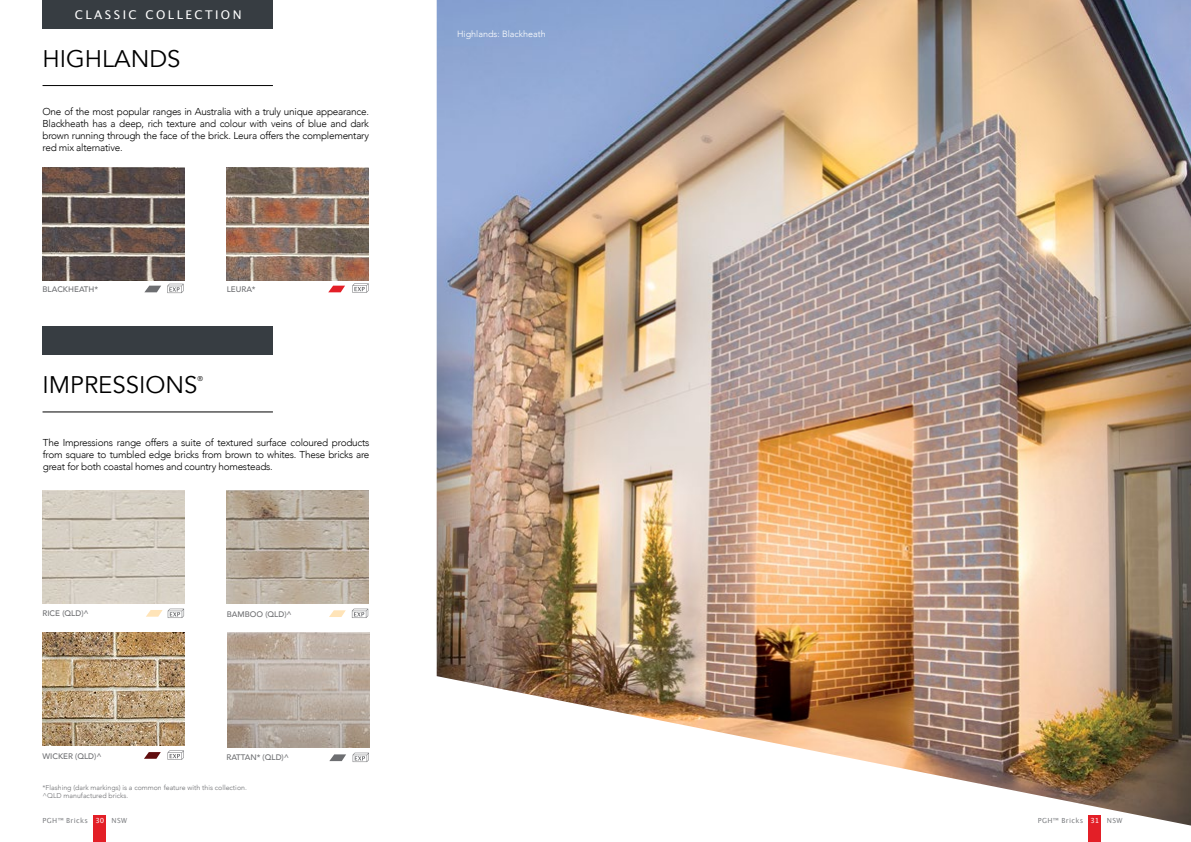
<style>
.page{position:relative;width:1191px;height:842px;background:#fff}
.page>*{position:absolute;margin:0;border:0;box-sizing:border-box;transform-origin:0 0}
.t1{font:24px "Avenir";color:#000}
.t2{font:12px "Lucida Grande";letter-spacing:.2em;color:#fff}
.t3{font:300 10px/12px "Avenir";letter-spacing:-.025em;color:#000;text-align:justify}
.t4{font:300 9px "Avenir";color:#fff}
.t5{font:500 8px "Avenir";color:#6d6e71}
.t6{font:300 7px/8.4px "Avenir";color:#6d6e71}
.t7{font:7px "Lucida Grande";letter-spacing:.05em;color:#808285}
.t8{font:7px "Lucida Grande";color:#fff}
.t9{font:300 7px "Avenir";color:#000}
</style>
<div class="page">
<div style="left:1088px;top:815px;width:13px;height:27px;background:#e31f27"></div>
<div style="left:94px;top:815px;width:12px;height:27px;background:#e31f27"></div>
<img style="left:227px;top:490px;width:142px;height:114px">
<svg style="left:352px;top:609px;width:16px;height:9px"></svg>
<svg style="left:329px;top:610px;width:17px;height:7px"></svg>
<img style="left:227px;top:632px;width:142px;height:115px">
<svg style="left:353px;top:753px;width:16px;height:9px"></svg>
<svg style="left:329px;top:754px;width:17px;height:7px"></svg>
<img style="left:43px;top:490px;width:141px;height:113px">
<svg style="left:146px;top:609px;width:38px;height:9px"></svg>
<img style="left:43px;top:632px;width:141px;height:114px">
<svg style="left:167px;top:750px;width:17px;height:10px"></svg>
<svg style="left:144px;top:752px;width:17px;height:7px"></svg>
<div style="left:43px;top:0;width:230px;height:28px;background:#373d42"></div>
<div style="left:43px;top:326px;width:230px;height:29px;background:#373d42"></div>
<img style="left:43px;top:167px;width:141px;height:114px">
<svg style="left:167px;top:284px;width:17px;height:9px"></svg>
<svg style="left:144px;top:286px;width:17px;height:6px"></svg>
<img style="left:227px;top:167px;width:141px;height:114px">
<svg style="left:352px;top:283px;width:17px;height:10px"></svg>
<svg style="left:328px;top:286px;width:17px;height:6px"></svg>
<hr style="left:43px;top:85px;width:230px;height:1px;background:#000">
<hr style="left:43px;top:411px;width:230px;height:1px;background:#000">
<img style="left:437px;top:0;width:754px;height:825px">
<p class="t2" style="left:75px;top:8px;width:168px">CLASSIC COLLECTION</p>
<h1 class="t1" style="left:43px;top:44px;width:139px">HIGHLANDS</h1>
<p class="t3" style="left:43px;top:105px;width:328px">One of the most popular ranges in Australia with a truly unique appearance.<br>Blackheath has a deep, rich texture and colour with veins of blue and dark brown running through the face of the brick. Leura offers the complementary red mix alternative.</p>
<p class="t5" style="left:43px;top:282px;width:57px">BLACKHEATH*</p>
<p class="t5" style="left:227px;top:282px;width:30px">LEURA*</p>
<h1 class="t1" style="left:43px;top:370px;width:156px">IMPRESSIONS</h1>
<p class="t9" style="left:198px;top:374px;width:7px">®</p>
<p class="t3" style="left:43px;top:437px;width:328px">The Impressions range offers a suite of textured surface coloured products from square to tumbled edge bricks from brown to whites. These bricks are great for both coastal homes and country homesteads.</p>
<p class="t5" style="left:43px;top:607px;width:48px">RICE (QLD)^</p>
<p class="t5" style="left:43px;top:749px;width:61px">WICKER (QLD)^</p>
<p class="t5" style="left:227px;top:607px;width:67px">BAMBOO (QLD)^</p>
<p class="t5" style="left:226px;top:751px;width:64px">RATTAN* (QLD)^</p>
<p class="t6" style="left:43px;top:783px;width:206px">*Flashing (dark markings) is a common feature with this collection. ^QLD manufactured bricks.</p>
<p class="t4" style="left:457px;top:29px;width:90px">Highlands: Blackheath</p>
<p class="t7" style="left:43px;top:816px;width:47px">PGH™ Bricks</p>
<p class="t7" style="left:112px;top:816px;width:17px">NSW</p>
<p class="t8" style="left:95px;top:816px;width:10px">30</p>
<p class="t7" style="left:1037px;top:816px;width:47px">PGH™ Bricks</p>
<p class="t7" style="left:1106px;top:816px;width:17px">NSW</p>
<p class="t8" style="left:1090px;top:816px;width:10px">31</p>
</div>
